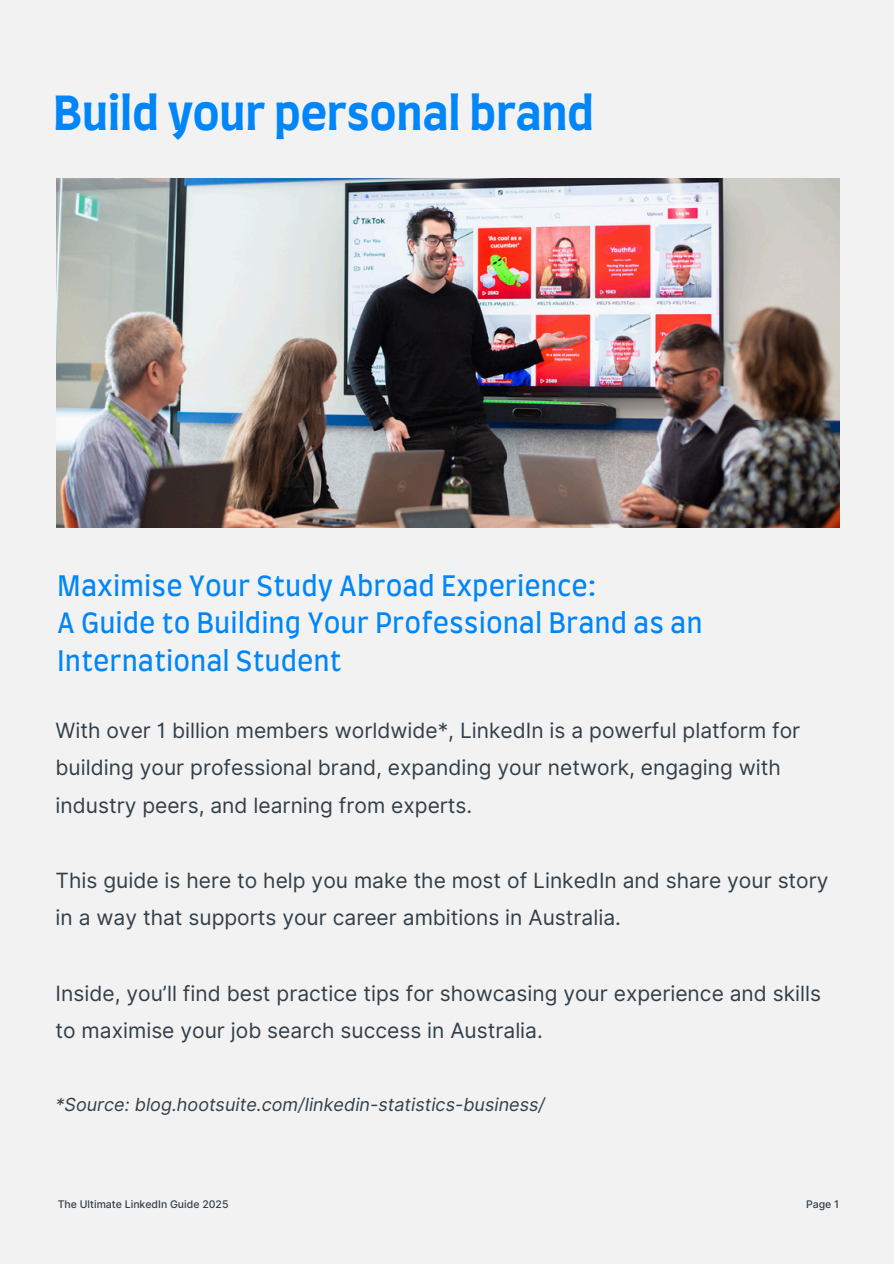
<style>
.page{position:relative;width:894px;height:1264px;background:#fff}
.page>*{position:absolute;margin:0;border:0;box-sizing:border-box;transform-origin:0 0}
.t1{font:700 45px "Farro";color:#0086f8}
.t2{font:27px/37.2px "Farro";color:#0086f8}
.t3{font:21px/37.2px "Inter";color:#333f48}
.t4{font:italic 18px "Inter";color:#333f48}
.t5{font:500 10.5px "Inter";color:#333f48}
</style>
<div class="page">
<div style="left:0;top:0;width:893px;height:1263px;background:#f2f2f2"></div>
<img style="left:57px;top:179px;width:782px;height:348px">
<p class="t1" style="left:53px;top:94px;width:542px">Build your personal brand</p>
<p class="t2" style="left:57px;top:569px;width:646px">Maximise Your Study Abroad Experience:<br>A Guide to Building Your Professional Brand as an<br>International Student</p>
<h3 class="t3" style="left:56px;top:712px;width:746px">With over 1 billion members worldwide*, LinkedIn is a powerful platform for building your professional brand, expanding your network, engaging with industry peers, and learning from experts.</h3>
<p class="t3" style="left:56px;top:862px;width:774px">This guide is here to help you make the most of LinkedIn and share your story in a way that supports your career ambitions in Australia.</p>
<h4 class="t3" style="left:56px;top:974px;width:766px">Inside, you’ll find best practice tips for showcasing your experience and skills to maximise your job search success in Australia.</h4>
<h3 class="t4" style="left:56px;top:1093px;width:491px">*Source: blog.hootsuite.com/linkedin-statistics-business/</h3>
<h2 class="t5" style="left:58px;top:1197px;width:172px">The Ultimate LinkedIn Guide 2025</h2>
<h3 class="t5" style="left:805px;top:1197px;width:35px">Page 1</h3>
</div>
